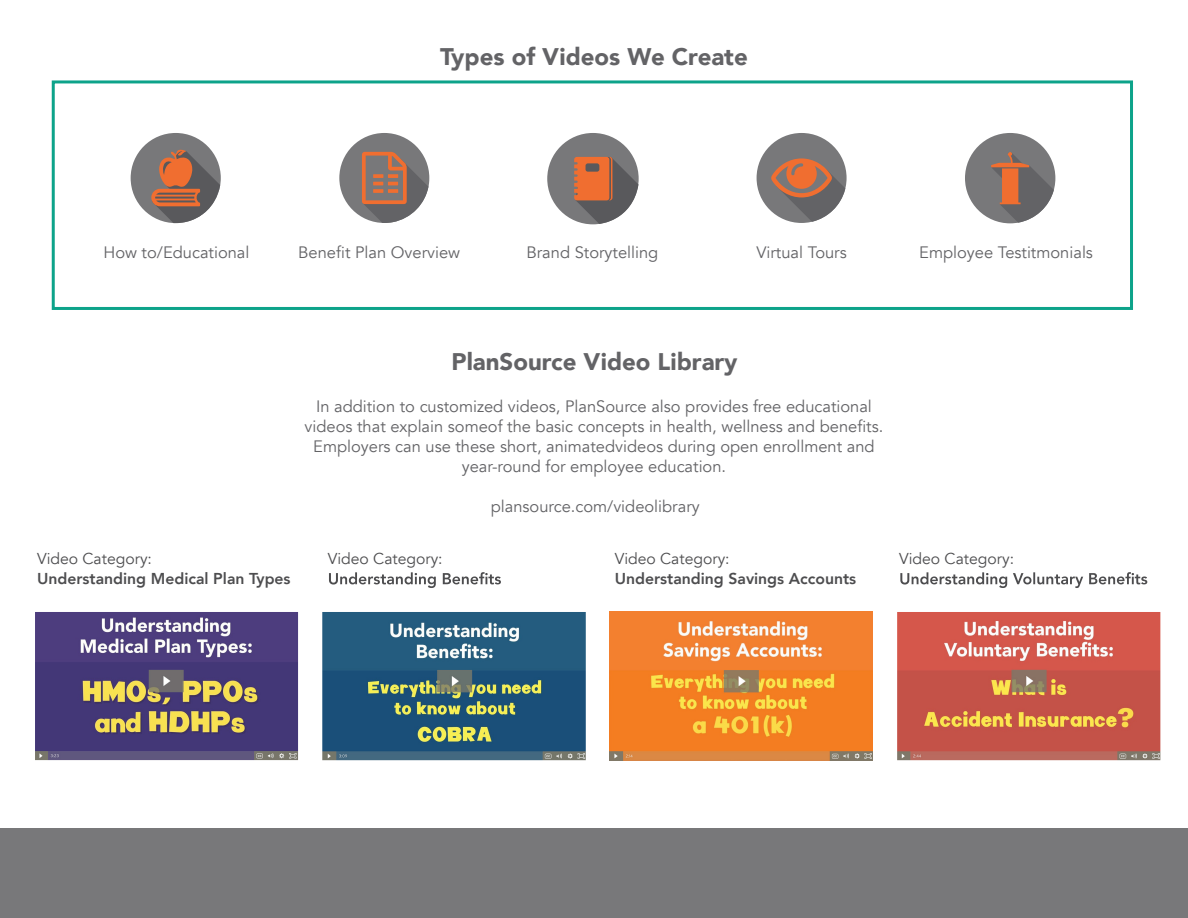
<style>
.page{position:relative;width:1188px;height:918px;background:#fff}
.page>*{position:absolute;margin:0;border:0;box-sizing:border-box;transform-origin:0 0}
.t1{font:900 24px "Avenir";color:#636366}
.body_copy{font:16.5px/19.8px "Avenir";color:#636366;text-align:center}
.t2{font:800 15.75px "Avenir";color:#4d4d4f}
.t3{font:15.75px "Avenir";color:#4d4d4f}
</style>
<div class="page">
<div style="left:52px;top:80px;width:1081px;height:230px;border:3px solid #0da38a"></div>
<div style="left:131px;top:133px;width:90px;height:90px;background:#78787a;border-radius:50%"></div>
<svg style="left:151px;top:149px;width:69px;height:75px"></svg>
<svg style="left:339px;top:133px;width:90px;height:90px"></svg>
<div style="left:547px;top:133px;width:92px;height:91px;background:#78787a;border-radius:50%"></div>
<svg style="left:574px;top:157px;width:65px;height:67px"></svg>
<div style="left:757px;top:133px;width:90px;height:90px;background:#78787a;border-radius:50%"></div>
<svg style="left:771px;top:158px;width:74px;height:64px"></svg>
<div style="left:965px;top:133px;width:90px;height:90px;background:#78787a;border-radius:50%"></div>
<svg style="left:991px;top:152px;width:63px;height:71px"></svg>
<img style="left:897px;top:612px;width:263px;height:148px">
<svg style="left:900px;top:572px;width:247px;height:16px"></svg>
<img style="left:322px;top:612px;width:264px;height:148px">
<svg style="left:329px;top:572px;width:172px;height:16px"></svg>
<img style="left:610px;top:612px;width:263px;height:148px">
<img style="left:35px;top:612px;width:263px;height:148px">
<div style="left:0;top:828px;width:1188px;height:90px;background:#78787a"></div>
<p class="t1" style="left:440px;top:36px;width:309px">Types of Videos We Create</p>
<p class="body_copy" style="left:103px;top:242px;width:148px">How to/Educational</p>
<p class="body_copy" style="left:298px;top:242px;width:163px">Benefit Plan Overview</p>
<p class="body_copy" style="left:526px;top:242px;width:133px">Brand Storytelling</p>
<p class="body_copy" style="left:756px;top:242px;width:92px">Virtual Tours</p>
<p class="body_copy" style="left:919px;top:242px;width:175px">Employee Testitmonials</p>
<p class="t1" style="left:452px;top:341px;width:288px">PlanSource Video Library</p>
<p class="body_copy" style="left:305px;top:397px;width:580px">In addition to customized videos, PlanSource also provides free educational videos that explain someof the basic concepts in health, wellness and benefits.<br>Employers can use these short, animatedvideos during open enrollment and year-round for employee education.</p>
<p class="t3" style="left:37px;top:549px;width:116px">Video Category:</p>
<p class="t2" style="left:37px;top:567px;width:255px">Understanding Medical Plan Types</p>
<p class="body_copy" style="left:491px;top:496px;width:210px">plansource.com/videolibrary</p>
<p class="t3" style="left:328px;top:549px;width:116px">Video Category:</p>
<p class="t3" style="left:615px;top:549px;width:116px">Video Category:</p>
<p class="t3" style="left:899px;top:549px;width:116px">Video Category:</p>
<p class="t2" style="left:615px;top:567px;width:243px">Understanding Savings Accounts</p>
</div>
